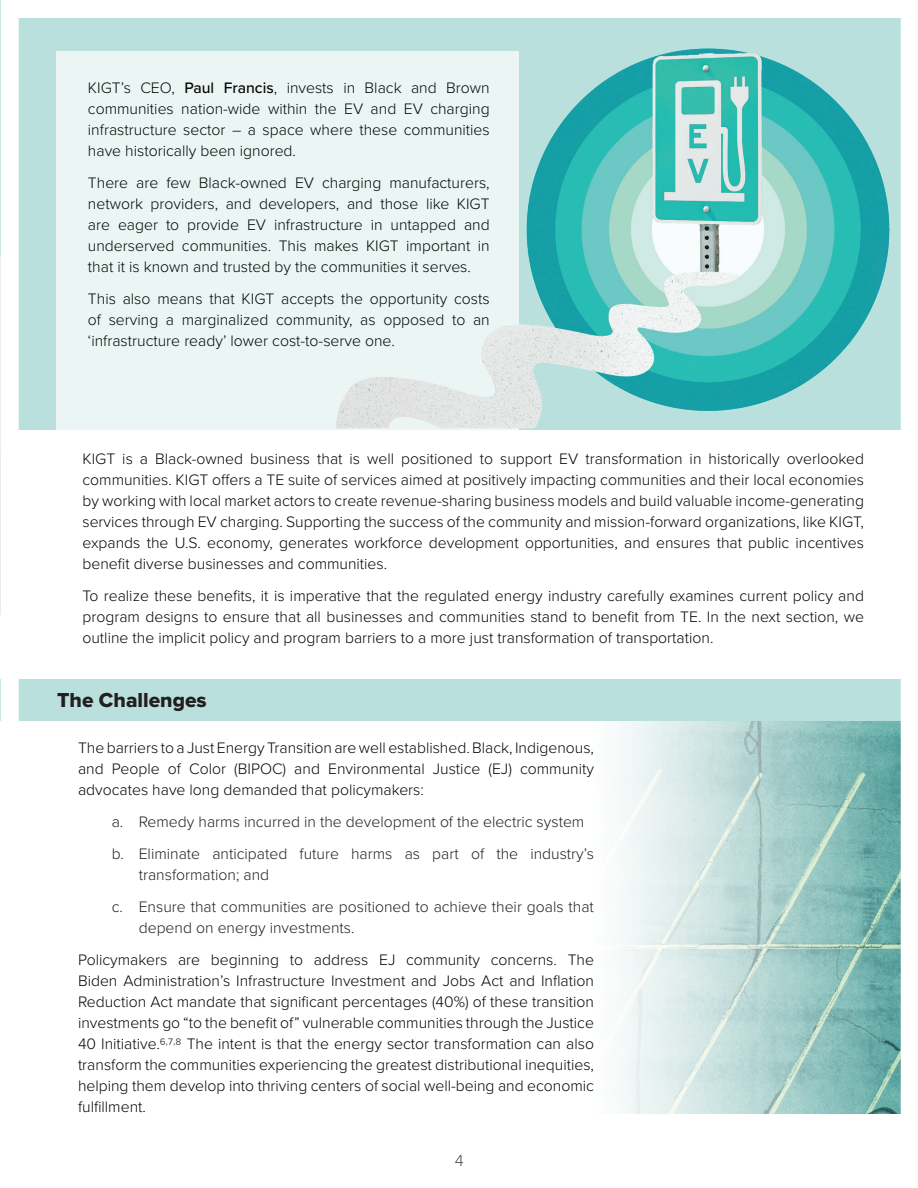
<style>
.page{position:relative;width:918px;height:1188px;background:#fff}
.page>*{position:absolute;margin:0;border:0;box-sizing:border-box;transform-origin:0 0}
.Body_copy{font:21px "Proxima Nova Extrabld";color:#231f20}
.Date{font:300 16.5px "Proxima Nova";color:#4d4d4d}
.Body_copy-2{font:300 15.75px/21px "Proxima Nova";color:#040503;text-align:justify}
.t1{font:300 15.75px/21px "Proxima Nova";color:#231f20}
.s1{font-weight:500}
.s2{color:#231f20}
</style>
<div class="page">
<div style="left:0;top:0;width:914px;height:429px;background:#bae0dd"></div>
<div style="left:56px;top:52px;width:463px;height:378px;background:#eaf5f4"></div>
<div style="left:0;top:680px;width:916px;height:41px;background:#bae0dd"></div>
<svg style="left:621px;top:721px;width:278px;height:393px;background:#b1d3d0"></svg>
<svg style="left:0;top:0;width:1px;height:721px"></svg>
<div style="left:1px;top:0;width:917px;height:1188px;border:18px solid #fff"></div>
<img style="left:123px;top:0;width:795px;height:430px">
<p class="Body_copy-2" style="left:88px;top:76px;width:403px">KIGT’s CEO, <span class="s1">Paul Francis</span>, invests in Black and Brown communities nation-wide within the EV and EV charging infrastructure sector – a space where these communities have historically been ignored.</p>
<p class="Body_copy-2" style="left:88px;top:171px;width:403px">There are few Black-owned EV charging manufacturers, network providers, and developers, and those like KIGT are eager to provide EV infrastructure in untapped and underserved communities. This makes KIGT important in that it is known and trusted by the communities it serves.</p>
<p class="Body_copy-2" style="left:88px;top:288px;width:403px">This also means that KIGT accepts the opportunity costs of serving a marginalized community, as opposed to an ‘infrastructure ready’ lower cost-to-serve one.</p>
<p class="Body_copy-2" style="left:82px;top:447px;width:783px">KIGT is a Black-owned business that is well positioned to support EV transformation in historically overlooked communities. KIGT offers a TE suite of services aimed at positively impacting communities and their local economies by working with local market actors to create revenue-sharing business models and build valuable income-generating services through EV charging. Supporting the success of the community and mission-forward organizations, like KIGT, expands the U.S. economy, generates workforce development opportunities, and ensures that public incentives benefit diverse businesses and communities.</p>
<p class="Body_copy-2" style="left:82px;top:584px;width:783px">To realize these benefits, it is imperative that the regulated energy industry carefully examines current policy and program designs to ensure that all businesses and communities stand to benefit from TE. In the next section, we outline the implicit policy and program barriers to a more just transformation of transportation.</p>
<p class="Body_copy" style="left:57px;top:684px;width:151px">The Challenges</p>
<p class="Body_copy-2" style="left:78px;top:736px;width:518px">The barriers to a Just Energy Transition are well established. Black, Indigenous, and People of Color (BIPOC) and Environmental Justice (EJ) community advocates have long demanded that policymakers:</p>
<p class="t1" style="left:112px;top:810px;width:474px">a. Remedy harms incurred in the development of the electric system</p>
<p class="t1" style="left:139px;top:842px;width:457px;text-indent:-27px">b. Eliminate anticipated future harms as part of the industry’s transformation; and</p>
<p class="t1" style="left:139px;top:896px;width:457px;text-indent:-27px">c. Ensure that communities are positioned to achieve their goals that depend on energy investments.</p>
<p class="Body_copy-2" style="left:78px;top:949px;width:518px">Policymakers are beginning to address EJ community concerns. The Biden Administration’s Infrastructure Investment and Jobs Act and Inflation Reduction Act mandate that significant percentages (40%) of these transition investments go “to the benefit of” vulnerable communities through the Justice 40 Initiative.<span class="s2">6,7,8</span> The intent is that the energy sector transformation can also transform the communities experiencing the greatest distributional inequities, helping them develop into thriving centers of social well-being and economic fulfillment.</p>
<p class="Date" style="left:455px;top:1148px;width:10px">4</p>
</div>
